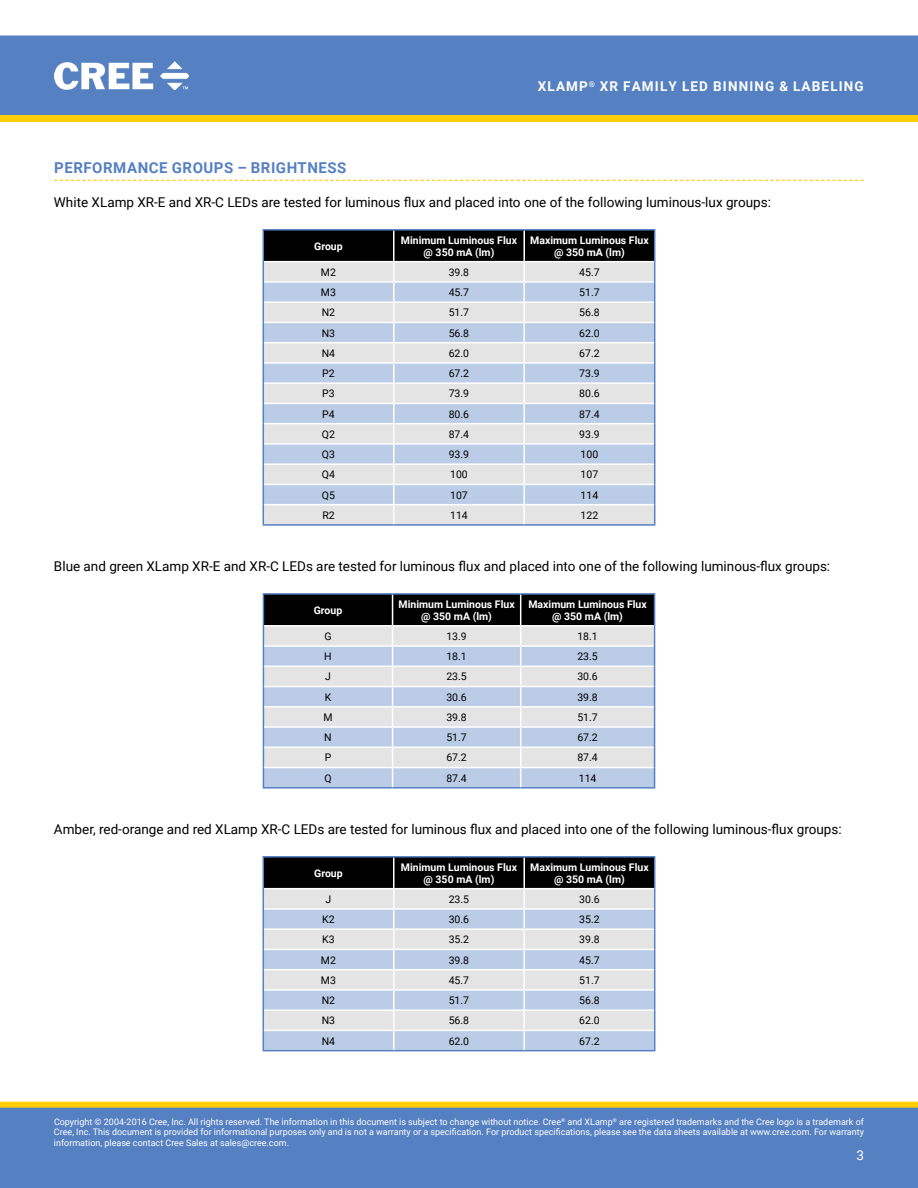
<style>
.page{position:relative;width:918px;height:1188px;background:#fff}
.page>*{position:absolute;margin:0;border:0;box-sizing:border-box;transform-origin:0 0}
.t1{font:700 15px "Roboto";letter-spacing:.035em;color:#5580c3}
.t2{font:13.5px "Roboto";color:#000}
.t3{font:700 13.5px "Roboto";letter-spacing:.085em;color:#fff}
.t4{font:13.5px "Roboto";color:#fff}
.t5{font:10.5px "Roboto";color:#000}
.t6{font:700 10.5px/12px "Roboto";color:#fff;text-align:center}
.t7{font:9px/10.8px "Roboto";color:#fff;text-align:justify}
</style>
<div class="page">
<div style="left:0;top:35px;width:918px;height:80px;background:#5580c1"></div>
<img style="left:55px;top:62px;width:134px;height:28px">
<div style="left:1px;top:1102px;width:916px;height:6px;background:#ffce06"></div>
<div style="left:0;top:1102px;width:918px;height:6px;border:1px solid #ffce06"></div>
<div style="left:0;top:1108px;width:918px;height:80px;background:#5580c1"></div>
<svg style="left:0;top:115px;width:918px;height:7px;background:#fece08"></svg>
<svg style="left:54px;top:180px;width:810px;height:1px"></svg>
<hr style="left:263px;top:229px;width:131px;height:2px;background:#5580c3">
<hr style="left:394px;top:229px;width:130px;height:2px;background:#5580c3">
<hr style="left:524px;top:229px;width:131px;height:2px;background:#5580c3">
<hr style="left:263px;top:524px;width:131px;height:2px;background:#5580c3">
<hr style="left:394px;top:524px;width:130px;height:2px;background:#5580c3">
<hr style="left:524px;top:524px;width:131px;height:2px;background:#5580c3">
<svg style="left:263px;top:230px;width:392px;height:294px;background:#b7c0ce"></svg>
<hr style="left:264px;top:504px;width:130px;height:1px;background:#fff">
<hr style="left:394px;top:504px;width:130px;height:1px;background:#fff">
<hr style="left:524px;top:504px;width:130px;height:1px;background:#fff">
<hr style="left:263px;top:787px;width:130px;height:2px;background:#5580c3">
<hr style="left:393px;top:787px;width:128px;height:2px;background:#5580c3">
<hr style="left:263px;top:593px;width:130px;height:2px;background:#5580c3">
<hr style="left:393px;top:593px;width:128px;height:2px;background:#5580c3">
<svg style="left:263px;top:594px;width:392px;height:193px;background:#b1b8c3"></svg>
<hr style="left:521px;top:787px;width:134px;height:2px;background:#5580c3">
<hr style="left:521px;top:593px;width:134px;height:2px;background:#5580c3">
<hr style="left:654px;top:595px;width:1px;height:31px;background:#5580c3">
<hr style="left:520px;top:595px;width:1px;height:30px;background:#fff">
<hr style="left:521px;top:625px;width:133px;height:2px;background:#fff">
<hr style="left:263px;top:1050px;width:131px;height:1px;background:#5580c3">
<hr style="left:263px;top:856px;width:131px;height:2px;background:#5580c3">
<hr style="left:394px;top:856px;width:130px;height:2px;background:#5580c3">
<hr style="left:524px;top:856px;width:131px;height:2px;background:#5580c3">
<svg style="left:263px;top:857px;width:392px;height:193px;background:#aeb5c1"></svg>
<hr style="left:394px;top:1050px;width:130px;height:1px;background:#5580c3">
<hr style="left:524px;top:1050px;width:131px;height:1px;background:#5580c3">
<hr style="left:394px;top:908px;width:130px;height:2px;background:#fff">
<hr style="left:524px;top:908px;width:130px;height:2px;background:#fff">
<hr style="left:394px;top:928px;width:130px;height:2px;background:#fff">
<hr style="left:524px;top:928px;width:130px;height:2px;background:#fff">
<hr style="left:394px;top:949px;width:130px;height:1px;background:#fff">
<hr style="left:524px;top:949px;width:130px;height:1px;background:#fff">
<hr style="left:394px;top:969px;width:130px;height:1px;background:#fff">
<hr style="left:524px;top:969px;width:130px;height:1px;background:#fff">
<hr style="left:394px;top:989px;width:130px;height:2px;background:#fff">
<hr style="left:524px;top:989px;width:130px;height:2px;background:#fff">
<hr style="left:394px;top:1009px;width:130px;height:2px;background:#fff">
<hr style="left:524px;top:1009px;width:130px;height:2px;background:#fff">
<hr style="left:394px;top:1030px;width:130px;height:1px;background:#fff">
<hr style="left:524px;top:1030px;width:130px;height:1px;background:#fff">
<h2 class="t3" style="left:538px;top:77px;width:284px">XLamp<sup>®</sup> XR Family LED Binning &amp; Label</h2>
<h2 class="t3" style="left:839px;top:77px;width:26px">ing</h2>
<h1 class="t1" style="left:54px;top:157px;width:20px">Perf</h1>
<h1 class="t1" style="left:92px;top:157px;width:168px">ormance Groups – Brig</h1>
<h1 class="t1" style="left:287px;top:157px;width:61px">htness</h1>
<h2 class="t2" style="left:54px;top:192px;width:718px">White XLamp XR-E and XR-C LEDs are tested for luminous flux and placed into one of the following luminous‑lux groups:</h2>
<p class="t6" style="left:314px;top:240px;width:30px">Group</p>
<p class="t6" style="left:401px;top:234px;width:118px">Minimum Luminous Flux @ 350 mA (lm)</p>
<p class="t6" style="left:530px;top:234px;width:120px">Maximum Luminous Flux @ 350 mA (lm)</p>
<p class="t5" style="left:321px;top:265px;width:17px">M2</p>
<p class="t5" style="left:449px;top:265px;width:22px">39.8</p>
<p class="t5" style="left:579px;top:265px;width:22px">45.7</p>
<p class="t5" style="left:321px;top:285px;width:17px">M3</p>
<p class="t5" style="left:449px;top:285px;width:22px">45.7</p>
<p class="t5" style="left:579px;top:285px;width:22px">51.7</p>
<p class="t5" style="left:322px;top:305px;width:15px">N2</p>
<p class="t5" style="left:449px;top:305px;width:22px">51.7</p>
<p class="t5" style="left:579px;top:305px;width:22px">56.8</p>
<p class="t5" style="left:322px;top:325px;width:15px">N3</p>
<p class="t5" style="left:449px;top:325px;width:22px">56.8</p>
<p class="t5" style="left:579px;top:325px;width:22px">62.0</p>
<p class="t5" style="left:322px;top:346px;width:15px">N4</p>
<p class="t5" style="left:449px;top:346px;width:22px">62.0</p>
<p class="t5" style="left:579px;top:346px;width:22px">67.2</p>
<p class="t5" style="left:322px;top:366px;width:14px">P2</p>
<p class="t5" style="left:449px;top:366px;width:22px">67.2</p>
<p class="t5" style="left:579px;top:366px;width:22px">73.9</p>
<p class="t5" style="left:322px;top:386px;width:14px">P3</p>
<p class="t5" style="left:449px;top:386px;width:22px">73.9</p>
<p class="t5" style="left:579px;top:386px;width:22px">80.6</p>
<p class="t5" style="left:322px;top:406px;width:14px">P4</p>
<p class="t5" style="left:449px;top:406px;width:22px">80.6</p>
<p class="t5" style="left:579px;top:406px;width:22px">87.4</p>
<p class="t5" style="left:322px;top:427px;width:15px">Q2</p>
<p class="t5" style="left:449px;top:427px;width:22px">87.4</p>
<p class="t5" style="left:579px;top:427px;width:22px">93.9</p>
<p class="t5" style="left:322px;top:447px;width:15px">Q3</p>
<p class="t5" style="left:449px;top:447px;width:22px">93.9</p>
<p class="t5" style="left:581px;top:447px;width:19px">100</p>
<p class="t5" style="left:322px;top:467px;width:15px">Q4</p>
<p class="t5" style="left:450px;top:467px;width:19px">100</p>
<p class="t5" style="left:581px;top:467px;width:19px">107</p>
<p class="t5" style="left:322px;top:487px;width:15px">Q5</p>
<p class="t5" style="left:450px;top:487px;width:19px">107</p>
<p class="t5" style="left:581px;top:487px;width:19px">114</p>
<p class="t5" style="left:322px;top:508px;width:14px">R2</p>
<p class="t5" style="left:450px;top:508px;width:19px">114</p>
<p class="t5" style="left:581px;top:508px;width:19px">122</p>
<h2 class="t2" style="left:54px;top:556px;width:778px">Blue and green XLamp XR-E and XR-C LEDs are tested for luminous flux and placed into one of the following luminous‑flux groups:</h2>
<p class="t6" style="left:314px;top:604px;width:30px">Group</p>
<p class="t6" style="left:399px;top:598px;width:118px">Minimum Luminous Flux @ 350 mA (lm)</p>
<p class="t6" style="left:528px;top:598px;width:120px">Maximum Luminous Flux @ 350 mA (lm)</p>
<p class="t5" style="left:324px;top:629px;width:9px">G</p>
<p class="t5" style="left:446px;top:629px;width:22px">13.9</p>
<p class="t5" style="left:577px;top:629px;width:22px">18.1</p>
<p class="t5" style="left:324px;top:649px;width:9px">H</p>
<p class="t5" style="left:446px;top:649px;width:22px">18.1</p>
<p class="t5" style="left:577px;top:649px;width:22px">23.5</p>
<p class="t5" style="left:325px;top:669px;width:7px">J</p>
<p class="t5" style="left:446px;top:669px;width:22px">23.5</p>
<p class="t5" style="left:577px;top:669px;width:22px">30.6</p>
<p class="t5" style="left:325px;top:690px;width:8px">K</p>
<p class="t5" style="left:446px;top:690px;width:22px">30.6</p>
<p class="t5" style="left:577px;top:690px;width:22px">39.8</p>
<p class="t5" style="left:323px;top:710px;width:11px">M</p>
<p class="t5" style="left:446px;top:710px;width:22px">39.8</p>
<p class="t5" style="left:577px;top:710px;width:22px">51.7</p>
<p class="t5" style="left:324px;top:730px;width:9px">N</p>
<p class="t5" style="left:446px;top:730px;width:22px">51.7</p>
<p class="t5" style="left:577px;top:730px;width:22px">67.2</p>
<p class="t5" style="left:325px;top:750px;width:8px">P</p>
<p class="t5" style="left:446px;top:750px;width:22px">67.2</p>
<p class="t5" style="left:577px;top:750px;width:22px">87.4</p>
<p class="t5" style="left:324px;top:771px;width:9px">Q</p>
<p class="t5" style="left:446px;top:771px;width:22px">87.4</p>
<p class="t5" style="left:579px;top:771px;width:19px">114</p>
<h2 class="t2" style="left:54px;top:819px;width:789px">Amber, red-orange and red XLamp XR-C LEDs are tested for luminous flux and placed into one of the following luminous‑flux groups:</h2>
<p class="t6" style="left:314px;top:867px;width:30px">Group</p>
<p class="t6" style="left:401px;top:861px;width:118px">Minimum Luminous Flux @ 350 mA (lm)</p>
<p class="t6" style="left:530px;top:861px;width:120px">Maximum Luminous Flux @ 350 mA (lm)</p>
<p class="t5" style="left:326px;top:892px;width:7px">J</p>
<p class="t5" style="left:449px;top:892px;width:22px">23.5</p>
<p class="t5" style="left:579px;top:892px;width:22px">30.6</p>
<p class="t5" style="left:322px;top:912px;width:14px">K2</p>
<p class="t5" style="left:449px;top:912px;width:22px">30.6</p>
<p class="t5" style="left:579px;top:912px;width:22px">35.2</p>
<p class="t5" style="left:322px;top:932px;width:14px">K3</p>
<p class="t5" style="left:449px;top:932px;width:22px">35.2</p>
<p class="t5" style="left:579px;top:932px;width:22px">39.8</p>
<p class="t5" style="left:321px;top:952px;width:17px">M2</p>
<p class="t5" style="left:449px;top:952px;width:22px">39.8</p>
<p class="t5" style="left:579px;top:952px;width:22px">45.7</p>
<p class="t5" style="left:321px;top:973px;width:17px">M3</p>
<p class="t5" style="left:449px;top:973px;width:22px">45.7</p>
<p class="t5" style="left:579px;top:973px;width:22px">51.7</p>
<p class="t5" style="left:322px;top:993px;width:15px">N2</p>
<p class="t5" style="left:449px;top:993px;width:22px">51.7</p>
<p class="t5" style="left:579px;top:993px;width:22px">56.8</p>
<p class="t5" style="left:322px;top:1013px;width:15px">N3</p>
<p class="t5" style="left:449px;top:1013px;width:22px">56.8</p>
<p class="t5" style="left:579px;top:1013px;width:22px">62.0</p>
<p class="t5" style="left:322px;top:1033px;width:15px">N4</p>
<p class="t5" style="left:449px;top:1033px;width:22px">62.0</p>
<p class="t5" style="left:579px;top:1033px;width:22px">67.2</p>
<p class="t7" style="left:54px;top:1116px;width:811px">Copyright © 2004-2016 Cree, Inc. All rights reserved. The information in this document is subject to change without notice. Cree<sup>®</sup> and XLamp<sup>®</sup> are registered trademarks and the Cree logo is a trademark of Cree, Inc. This document is provided for informational purposes only and is not a warranty or a specification. For product specifications, please see the data sheets available at www.cree.com. For warranty information, please contact Cree Sales at sales@cree.com.</p>
<h2 class="t4" style="left:856px;top:1145px;width:9px">3</h2>
</div>
